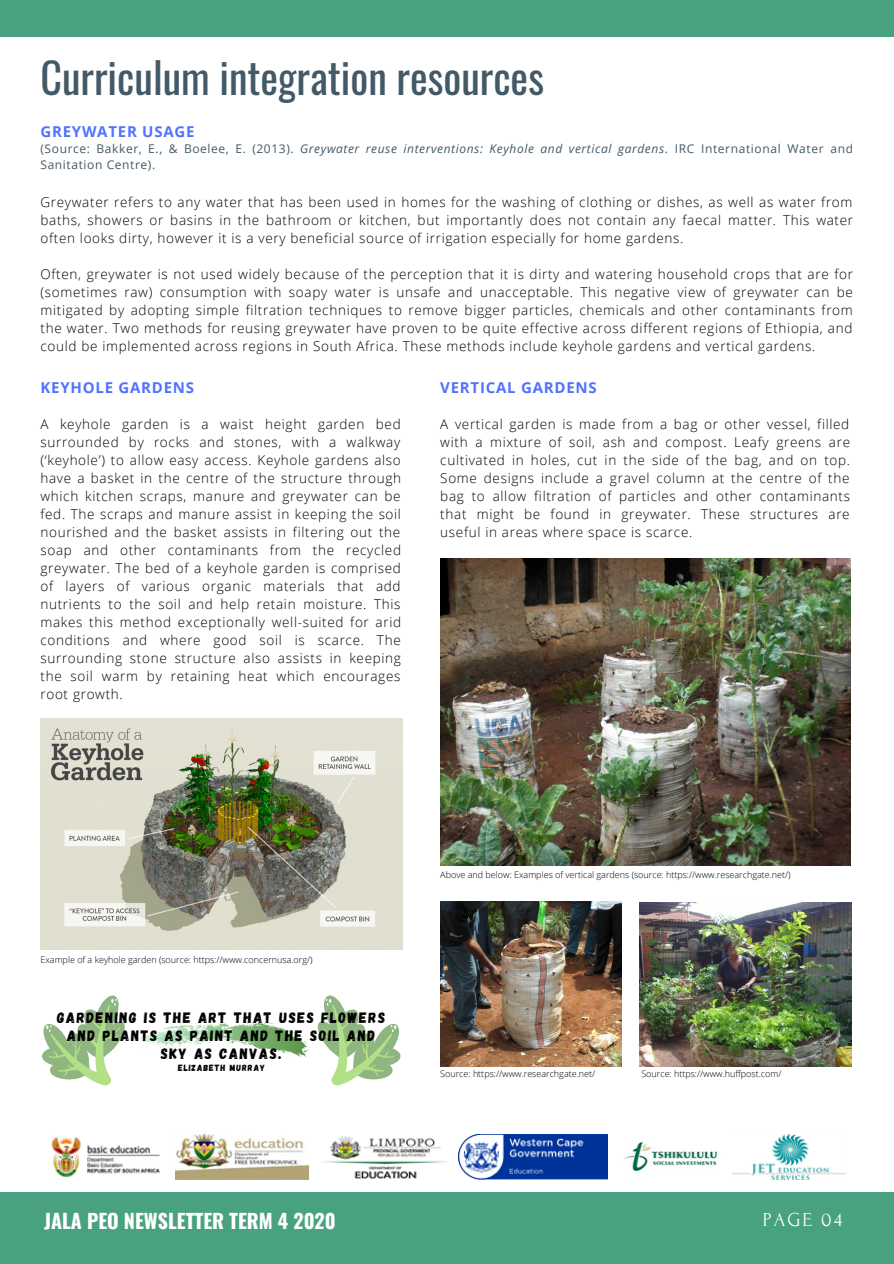
<style>
.page{position:relative;width:894px;height:1264px;background:#fff}
.page>*{position:absolute;margin:0;border:0;box-sizing:border-box;transform-origin:0 0}
.t1{font:42px "Oswald";color:#435967}
.t2{font:700 19.8px "Oswald";color:#fff}
.t3{font:19.8px "Forum";letter-spacing:.1em;color:#fff}
.t4{font:15px/18px "Gagalin";letter-spacing:.1em;color:#000;text-align:center}
.t5{font:700 15px "Open Sans";letter-spacing:.05em;color:#5271ff}
.t6{font:300 13.5px/18px "Open Sans";letter-spacing:.05em;color:#000;text-align:justify}
.t7{font:12px/16px "Open Sans";letter-spacing:.05em;color:#435967}
.t8{font:300 9px "Open Sans";color:#000}
.t9{font:9px "Gagalin";letter-spacing:.1em;color:#000}
.s1{font-style:italic}
</style>
<div class="page">
<div style="left:0;top:1192px;width:893px;height:71px;background:#48a27f"></div>
<div style="left:0;top:0;width:893px;height:36px;background:#48a27f"></div>
<img style="left:732px;top:1134px;width:115px;height:45px">
<img style="left:458px;top:1134px;width:149px;height:45px">
<img style="left:322px;top:1136px;width:124px;height:43px">
<img style="left:175px;top:1133px;width:133px;height:46px">
<img style="left:51px;top:1137px;width:109px;height:41px">
<img style="left:624px;top:1142px;width:94px;height:30px">
<img style="left:40px;top:718px;width:362px;height:231px">
<img style="left:440px;top:558px;width:410px;height:307px">
<img style="left:440px;top:901px;width:181px;height:165px">
<img style="left:639px;top:902px;width:212px;height:164px">
<svg style="left:42px;top:995px;width:83px;height:90px"></svg>
<svg style="left:134px;top:1022px;width:175px;height:36px"></svg>
<svg style="left:317px;top:995px;width:84px;height:90px"></svg>
<p class="t1" style="left:40px;top:45px;width:505px">Curriculum integration resources</p>
<p class="t5" style="left:40px;top:121px;width:155px">GREYWATER USAGE</p>
<p class="t7" style="left:40px;top:140px;width:813px">(Source: Bakker, E., &amp; Boelee, E. (2013). <span class="s1">Greywater reuse interventions: Keyhole and vertical gardens</span>. IRC International Water and<br>Sanitation Centre).</p>
<p class="t6" style="left:40px;top:192px;width:814px">Greywater refers to any water that has been used in homes for the washing of clothing or dishes, as well as water from baths, showers or basins in the bathroom or kitchen, but importantly does not contain any faecal matter. This water often looks dirty, however it is a very beneficial source of irrigation especially for home gardens.</p>
<p class="t6" style="left:40px;top:264px;width:813px">Often, greywater is not used widely because of the perception that it is dirty and watering household crops that are for (sometimes raw) consumption with soapy water is unsafe and unacceptable. This negative view of greywater can be mitigated by adopting simple filtration techniques to remove bigger particles, chemicals and other contaminants from the water. Two methods for reusing greywater have proven to be quite effective across different regions of Ethiopia, and could be implemented across regions in South Africa. These methods include keyhole gardens and vertical gardens.</p>
<p class="t5" style="left:40px;top:377px;width:155px">KEYHOLE GARDENS</p>
<p class="t6" style="left:40px;top:415px;width:362px">A keyhole garden is a waist height garden bed surrounded by rocks and stones, with a walkway (‘keyhole’) to allow easy access. Keyhole gardens also have a basket in the centre of the structure through which kitchen scraps, manure and greywater can be fed. The scraps and manure assist in keeping the soil nourished and the basket assists in filtering out the soap and other contaminants from the recycled greywater. The bed of a keyhole garden is comprised of layers of various organic materials that add nutrients to the soil and help retain moisture. This makes this method exceptionally well-suited for arid conditions and where good soil is scarce. The surrounding stone structure also assists in keeping the soil warm by retaining heat which encourages root growth.</p>
<p class="t5" style="left:440px;top:377px;width:158px">VERTICAL GARDENS</p>
<p class="t6" style="left:440px;top:415px;width:411px">A vertical garden is made from a bag or other vessel, filled with a mixture of soil, ash and compost. Leafy greens are cultivated in holes, cut in the side of the bag, and on top.<br>Some designs include a gravel column at the centre of the bag to allow filtration of particles and other contaminants that might be found in greywater. These structures are useful in areas where space is scarce.</p>
<p class="t8" style="left:40px;top:953px;width:273px">Example of a keyhole garden (source: https://www.concernusa.org/)</p>
<p class="t4" style="left:57px;top:1007px;width:329px">GARDENING IS THE ART THAT USES FLOWERS<br>AND PLANTS AS PAINT AND THE SOIL AND<br>SKY AS CANVAS.</p>
<p class="t9" style="left:178px;top:1061px;width:88px">ELIZABETH MURRAY</p>
<p class="t8" style="left:440px;top:868px;width:352px">Above and below: Examples of vertical gardens (source: https://www.researchgate.net/)</p>
<p class="t8" style="left:440px;top:1067px;width:156px">Source: https://www.researchgate.net/</p>
<p class="t8" style="left:641px;top:1067px;width:141px">Source: https://www.huffpost.com/</p>
<p class="t2" style="left:44px;top:1204px;width:293px">JALA PEO NEWSLETTER TERM 4 2020</p>
<p class="t3" style="left:762px;top:1208px;width:81px">PAGE 04</p>
</div>
